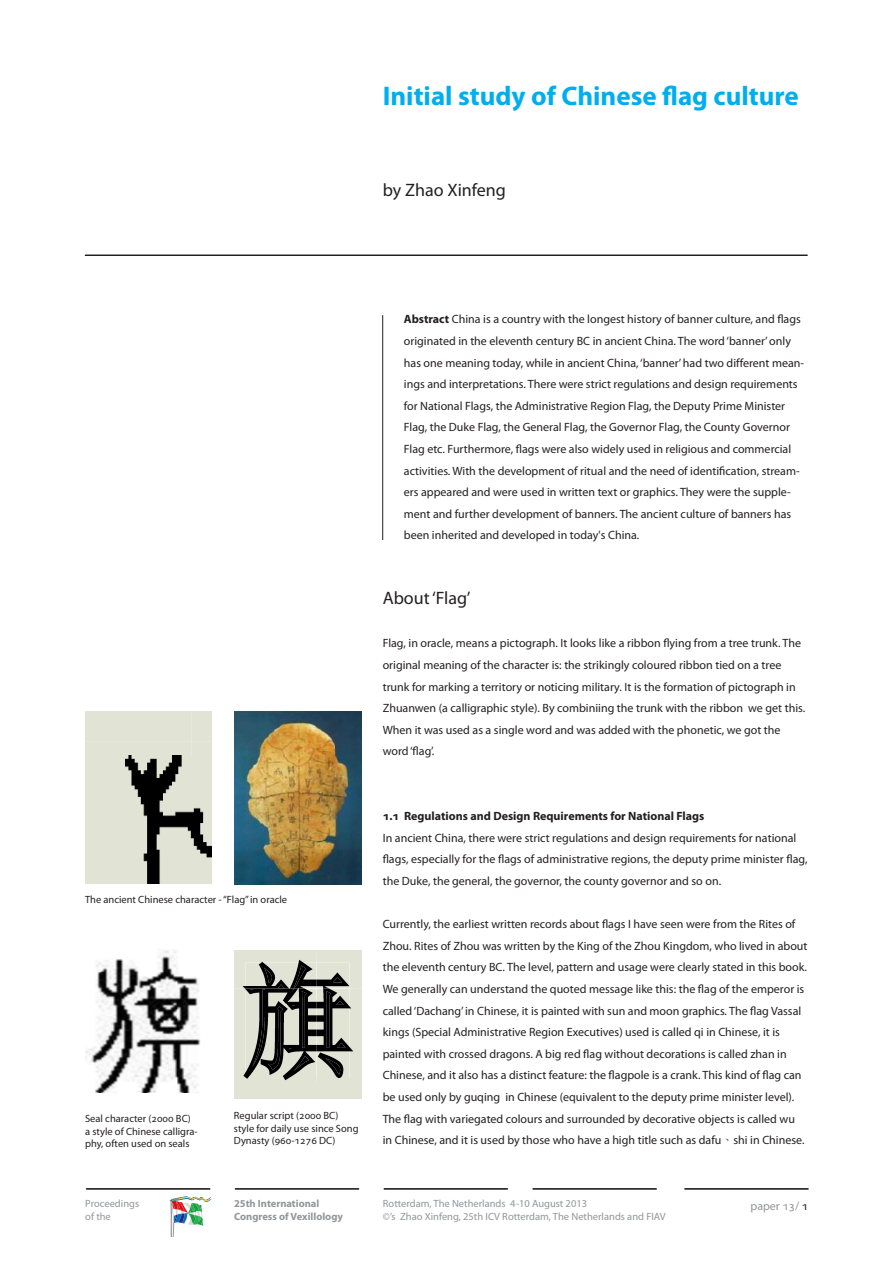
<style>
.page{position:relative;width:893px;height:1263px;background:#fff}
.page>*{position:absolute;margin:0;border:0;box-sizing:border-box;transform-origin:0 0}
.t1{font:700 27px "Myriad Pro";color:#00aeef}
.t2{font:18px "Myriad Pro";color:#231f20}
.t3{font:12px/21.6px "Myriad Pro";color:#231f20}
.t4{font:700 12px "Myriad Pro";color:#231f20}
.t5{font:12px "Myriad Pro";color:#939598}
.t6{font:10.5px/12.6px "Myriad Pro";color:#231f20}
.t7{font:10.5px "Myriad Pro";color:#939598}
.t8{font:700 10.5px "Myriad Pro";color:#939598}
.s1{font-weight:700}
.s2{font-family:"Li Sung";font-weight:300}
.s3{color:#231f20}
</style>
<div class="page">
<svg style="left:85px;top:255px;width:723px;height:1px"></svg>
<svg style="left:169px;top:1196px;width:43px;height:40px"></svg>
<svg style="left:86px;top:1189px;width:125px;height:1px"></svg>
<svg style="left:235px;top:1189px;width:125px;height:1px"></svg>
<svg style="left:383px;top:1189px;width:125px;height:1px"></svg>
<svg style="left:532px;top:1189px;width:125px;height:1px"></svg>
<svg style="left:684px;top:1189px;width:125px;height:1px"></svg>
<hr style="left:382px;top:315px;width:1px;height:225px;background:#231f20">
<img style="left:235px;top:713px;width:126px;height:129px">
<svg style="left:235px;top:711px;width:126px;height:2px"></svg>
<img style="left:235px;top:842px;width:126px;height:42px">
<svg style="left:85px;top:711px;width:127px;height:172px;background:#bdbfb2"></svg>
<div style="left:235px;top:1086px;width:82px;height:12px;background:#e1e3d4"></div>
<div style="left:317px;top:1086px;width:44px;height:12px;background:#e1e3d4"></div>
<hr style="left:85px;top:1094px;width:92px;height:1px;background:#e1e3d4">
<svg style="left:85px;top:950px;width:115px;height:143px"></svg>
<svg style="left:235px;top:951px;width:126px;height:135px;background:#a6a79d"></svg>
<h1 class="t1" style="left:383px;top:86px;width:418px">Initial study of Chinese flag culture</h1>
<h2 class="t2" style="left:383px;top:183px;width:125px">by Zhao Xinfeng</h2>
<p class="t3" style="left:404px;top:309px;width:402px"><span class="s1">Abstract</span> China is a country with the longest history of banner culture, and flags originated in the eleventh century BC in ancient China. The word‘banner’only has one meaning today, while in ancient China, ‘banner’had two different mean&shy;ings and interpretations. There were strict regulations and design requirements for National Flags, the Administrative Region Flag, the Deputy Prime Minister Flag, the Duke Flag, the General Flag, the Governor Flag, the County Governor Flag etc. Furthermore, flags were also widely used in religious and commercial activities. With the development of ritual and the need of identification, stream&shy;ers appeared and were used in written text or graphics. They were the supple&shy;ment and further development of banners. The ancient culture of banners has been inherited and developed in today's China.</p>
<p class="t6" style="left:85px;top:894px;width:204px">The ancient Chinese character -“Flag”in oracle</p>
<p class="t6" style="left:85px;top:1113px;width:114px">Seal character (2000 BC) a style of Chinese calligra&shy;phy, often used on seals</p>
<p class="t6" style="left:234px;top:1110px;width:126px">Regular script (2000 BC) style for daily use since Song<br>Dynasty (960-1276 DC)</p>
<h2 class="t2" style="left:383px;top:591px;width:89px">About‘Flag’</h2>
<p class="t3" style="left:383px;top:633px;width:424px">Flag, in oracle, means a pictograph. It looks like a ribbon flying from a tree trunk. The original meaning of the character is: the strikingly coloured ribbon tied on a tree trunk for marking a territory or noticing military. It is the formation of pictograph in Zhuanwen (a calligraphic style). By combiniing the trunk with the ribbon we get this.<br>When it was used as a single word and was added with the phonetic, we got the word‘flag’.</p>
<p class="t4" style="left:383px;top:812px;width:323px">1.1 Regulations and Design Requirements for National Flags</p>
<p class="t3" style="left:383px;top:828px;width:426px">In ancient China, there were strict regulations and design requirements for national flags, especially for the flags of administrative regions, the deputy prime minister flag, the Duke, the general, the governor, the county governor and so on.</p>
<p class="t3" style="left:383px;top:914px;width:426px">Currently, the earliest written records about flags I have seen were from the Rites of Zhou. Rites of Zhou was written by the King of the Zhou Kingdom, who lived in about the eleventh century BC. The level, pattern and usage were clearly stated in this book.<br>We generally can understand the quoted message like this: the flag of the emperor is called‘Dachang’ in Chinese, it is painted with sun and moon graphics. The flag Vassal kings (Special Administrative Region Executives) used is called qi in Chinese, it is painted with crossed dragons. A big red flag without decorations is called zhan in Chinese, and it also has a distinct feature: the flagpole is a crank. This kind of flag can be used only by guqing in Chinese (equivalent to the deputy prime minister level).<br>The flag with variegated colours and surrounded by decorative objects is called wu<br>in Chinese, and it is used by those who have a high title such as dafu<span class="s2">、</span>shi in Chinese.</p>
<p class="t7" style="left:85px;top:1200px;width:55px">Proceedings</p>
<p class="t8" style="left:234px;top:1200px;width:87px">25th International</p>
<p class="t7" style="left:383px;top:1200px;width:206px">Rotterdam, The Netherlands 4-10 August 2013</p>
<p class="t7" style="left:85px;top:1212px;width:27px">of the</p>
<p class="t8" style="left:234px;top:1212px;width:110px">Congress of Vexillology</p>
<p class="t7" style="left:383px;top:1212px;width:284px">©’s Zhao Xinfeng, 25th ICV Rotterdam, The Netherlands and FIAV</p>
<p class="t5" style="left:750px;top:1201px;width:59px">paper 13/ <span class="s3">1</span></p>
</div>
